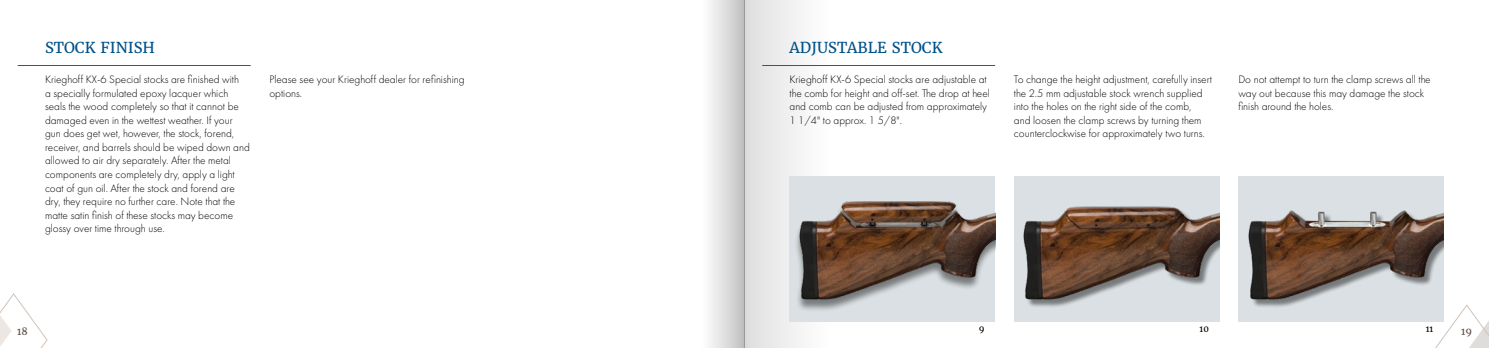
<style>
.page{position:relative;width:1489px;height:348px;background:#fff}
.page>*{position:absolute;margin:0;border:0;box-sizing:border-box;transform-origin:0 0}
.t1{font:15px "Merriweather";color:#00528a}
.t2{font:300 11.25px/13.5px "Futura PT";color:#000}
.t3{font:10px "Merriweather";color:#5c4e47}
.t4{font:8.75px "Merriweather";color:#000}
</style>
<div class="page">
<svg style="left:0;top:293px;width:48px;height:54px"></svg>
<svg style="left:1431px;top:303px;width:57px;height:44px"></svg>
<div style="left:744px;top:0;width:85px;height:347px;background:linear-gradient(to right,#dedede,#fff)"></div>
<div style="left:702px;top:0;width:42px;height:347px;background:linear-gradient(to right,#fff,#c3c3c2)"></div>
<hr style="left:18px;top:65px;width:233px;height:1px;background:#5c4e47">
<hr style="left:762px;top:65px;width:233px;height:1px;background:#5c4e47">
<div style="left:789px;top:176px;width:206px;height:145px;background:#dae0e3"></div>
<img style="left:796px;top:201px;width:199px;height:109px">
<div style="left:1013px;top:176px;width:206px;height:145px;background:#dae0e3"></div>
<img style="left:1013px;top:176px;width:206px;height:136px">
<div style="left:1238px;top:176px;width:205px;height:145px;background:#dae0e3"></div>
<img style="left:1248px;top:210px;width:195px;height:97px">
<h1 class="t1" style="left:45px;top:38px;width:111px">STOCK FINISH</h1>
<h1 class="t1" style="left:789px;top:38px;width:154px">ADJUSTABLE STOCK</h1>
<p class="t2" style="left:45px;top:73px;width:206px">Krieghoff KX-6 Special stocks are finished with<br>a specially formulated epoxy lacquer which seals the wood completely so that it cannot be damaged even in the wettest weather. If your gun does get wet, however, the stock, forend, receiver, and barrels should be wiped down and allowed to air dry separately. After the metal components are completely dry, apply a light coat of gun oil. After the stock and forend are dry, they require no further care. Note that the matte satin finish of these stocks may become glossy over time through use.</p>
<p class="t2" style="left:269px;top:73px;width:197px">Please see your Krieghoff dealer for refinishing options.</p>
<p class="t2" style="left:789px;top:73px;width:202px">Krieghoff KX-6 Special stocks are adjustable at the comb for height and off-set. The drop at heel and comb can be adjusted from approximately 1 1/4" to approx. 1 5/8".</p>
<p class="t2" style="left:1013px;top:73px;width:199px">To change the height adjustment, carefully insert the 2.5 mm adjustable stock wrench supplied into the holes on the right side of the comb,<br>and loosen the clamp screws by turning them counterclockwise for approximately two turns.</p>
<p class="t2" style="left:1238px;top:73px;width:194px">Do not attempt to turn the clamp screws all the way out because this may damage the stock finish around the holes.</p>
<p class="t4" style="left:978px;top:323px;width:7px">9</p>
<p class="t4" style="left:1199px;top:323px;width:11px">10</p>
<p class="t4" style="left:1425px;top:323px;width:9px">11</p>
<p class="t3" style="left:17px;top:324px;width:12px">18</p>
<p class="t3" style="left:1460px;top:324px;width:12px">19</p>
</div>
